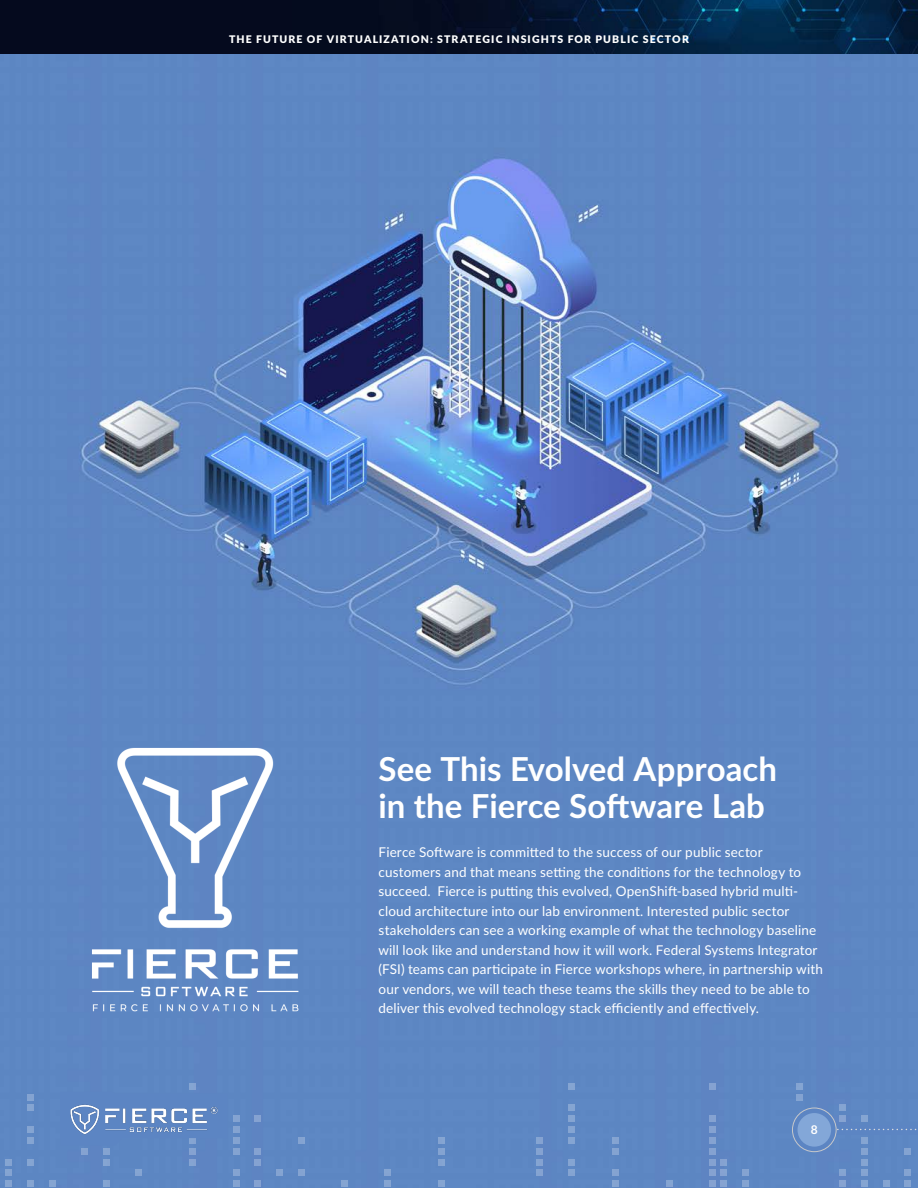
<style>
.page{position:relative;width:918px;height:1188px;background:#fff}
.page>*{position:absolute;margin:0;border:0;box-sizing:border-box;transform-origin:0 0}
.t1{font:700 33px/37.5px "Lato";color:#fff}
.t2{font:13.5px/19.5px "Lato";letter-spacing:.01em;color:#fff}
.t3{font:700 12px "Lato";color:#fff}
.t4{font:900 10.5px "Lato";letter-spacing:.11em;color:#fff}
</style>
<div class="page">
<img style="left:0;top:54px;width:918px;height:1134px">
<div style="left:0;top:0;width:918px;height:54px;background:#050a1e"></div>
<img style="left:456px;top:0;width:462px;height:54px">
<img style="left:59px;top:717px;width:274px;height:318px">
<div style="left:233px;top:1137px;width:7px;height:7px;background:#84a3d1"></div>
<div style="left:569px;top:1104px;width:6px;height:7px;background:#85a5d2"></div>
<div style="left:839px;top:1104px;width:7px;height:7px;background:#85a5d2"></div>
<div style="left:5px;top:1180px;width:7px;height:7px;background:#85a5d2"></div>
<div style="left:709px;top:1126px;width:7px;height:7px;background:#85a2d1"></div>
<div style="left:709px;top:1148px;width:7px;height:7px;background:#85a2d1"></div>
<div style="left:341px;top:1180px;width:7px;height:7px;background:#85a5d2"></div>
<div style="left:189px;top:1148px;width:7px;height:7px;background:#85a2d1"></div>
<svg style="left:569px;top:1159px;width:6px;height:6px"></svg>
<div style="left:904px;top:1148px;width:7px;height:7px;background:#84a3d1"></div>
<div style="left:27px;top:1159px;width:7px;height:6px;background:#85a5d2"></div>
<div style="left:536px;top:1169px;width:7px;height:7px;background:#85a3d1"></div>
<div style="left:81px;top:1148px;width:7px;height:7px;background:#85a2d1"></div>
<div style="left:298px;top:1169px;width:7px;height:7px;background:#84a3d1"></div>
<div style="left:254px;top:1180px;width:7px;height:7px;background:#85a2d1"></div>
<div style="left:569px;top:1083px;width:6px;height:7px;background:#85a5d2"></div>
<div style="left:720px;top:1159px;width:7px;height:6px;background:#85a2d1"></div>
<div style="left:27px;top:1094px;width:7px;height:7px;background:#84a3d1"></div>
<div style="left:135px;top:1169px;width:7px;height:7px;background:#85a5d2"></div>
<div style="left:384px;top:1169px;width:7px;height:7px;background:#85a5d2"></div>
<div style="left:536px;top:1137px;width:7px;height:7px;background:#85a3d1"></div>
<div style="left:666px;top:1180px;width:7px;height:7px;background:#85a4d2"></div>
<div style="left:254px;top:1115px;width:7px;height:7px;background:#85a2d1"></div>
<div style="left:612px;top:1137px;width:7px;height:7px;background:#84a3d1"></div>
<div style="left:742px;top:1169px;width:7px;height:7px;background:#84a3d1"></div>
<div style="left:796px;top:1083px;width:7px;height:7px;background:#85a5d2"></div>
<div style="left:861px;top:1115px;width:7px;height:7px;background:#85a5d2"></div>
<div style="left:709px;top:1083px;width:7px;height:7px;background:#85a2d1"></div>
<div style="left:276px;top:1169px;width:7px;height:7px;background:#84a3d1"></div>
<div style="left:189px;top:1083px;width:7px;height:7px;background:#85a5d2"></div>
<div style="left:439px;top:1137px;width:6px;height:7px;background:#85a4d1"></div>
<div style="left:27px;top:1180px;width:7px;height:7px;background:#85a5d2"></div>
<div style="left:720px;top:1180px;width:7px;height:7px;background:#86a3d2"></div>
<div style="left:233px;top:1148px;width:7px;height:7px;background:#84a3d1"></div>
<div style="left:298px;top:1137px;width:7px;height:7px;background:#84a3d1"></div>
<div style="left:439px;top:1148px;width:6px;height:7px;background:#84a3d1"></div>
<div style="left:569px;top:1115px;width:6px;height:7px;background:#85a5d2"></div>
<div style="left:569px;top:1169px;width:6px;height:7px;background:#85a5d2"></div>
<div style="left:103px;top:1180px;width:7px;height:7px;background:#85a5d2"></div>
<div style="left:5px;top:1169px;width:7px;height:7px;background:#84a3d1"></div>
<div style="left:103px;top:1148px;width:7px;height:7px;background:#84a3d1"></div>
<div style="left:189px;top:1159px;width:7px;height:6px;background:#85a3d2"></div>
<div style="left:254px;top:1159px;width:7px;height:6px;background:#85a2d1"></div>
<div style="left:569px;top:1126px;width:6px;height:7px;background:#85a5d2"></div>
<div style="left:709px;top:1137px;width:7px;height:7px;background:#85a2d1"></div>
<div style="left:720px;top:1169px;width:7px;height:7px;background:#85a3d2"></div>
<div style="left:233px;top:1115px;width:7px;height:7px;background:#84a3d1"></div>
<div style="left:612px;top:1180px;width:7px;height:7px;background:#84a3d1"></div>
<div style="left:233px;top:1180px;width:7px;height:7px;background:#84a3d1"></div>
<div style="left:384px;top:1180px;width:7px;height:7px;background:#85a5d2"></div>
<div style="left:439px;top:1180px;width:6px;height:7px;background:#85a5d2"></div>
<div style="left:709px;top:1180px;width:7px;height:7px;background:#85a2d1"></div>
<div style="left:27px;top:1104px;width:7px;height:7px;background:#85a5d2"></div>
<div style="left:27px;top:1137px;width:7px;height:7px;background:#85a5d2"></div>
<div style="left:103px;top:1159px;width:7px;height:6px;background:#85a5d2"></div>
<div style="left:233px;top:1126px;width:7px;height:7px;background:#84a3d1"></div>
<div style="left:233px;top:1169px;width:7px;height:7px;background:#84a3d1"></div>
<div style="left:536px;top:1148px;width:7px;height:7px;background:#85a3d1"></div>
<div style="left:536px;top:1159px;width:7px;height:6px;background:#85a3d1"></div>
<div style="left:612px;top:1148px;width:7px;height:7px;background:#84a3d1"></div>
<div style="left:709px;top:1115px;width:7px;height:7px;background:#85a2d1"></div>
<div style="left:709px;top:1169px;width:7px;height:7px;background:#85a2d1"></div>
<div style="left:861px;top:1137px;width:7px;height:7px;background:#85a5d2"></div>
<div style="left:861px;top:1159px;width:7px;height:6px;background:#85a5d2"></div>
<div style="left:904px;top:1169px;width:7px;height:7px;background:#84a3d1"></div>
<div style="left:742px;top:1180px;width:7px;height:7px;background:#84a3d1"></div>
<div style="left:839px;top:1115px;width:7px;height:7px;background:#87a3d2"></div>
<div style="left:861px;top:1169px;width:7px;height:7px;background:#85a5d2"></div>
<div style="left:861px;top:1180px;width:7px;height:7px;background:#85a5d2"></div>
<div style="left:883px;top:1180px;width:7px;height:7px;background:#85a5d2"></div>
<div style="left:839px;top:1180px;width:7px;height:7px;background:#87a3d2"></div>
<div style="left:904px;top:1180px;width:7px;height:7px;background:#84a3d1"></div>
<div style="left:796px;top:1094px;width:7px;height:7px;background:#84a3d1"></div>
<div style="left:839px;top:1169px;width:7px;height:7px;background:#85a4d2"></div>
<div style="left:861px;top:1148px;width:7px;height:7px;background:#84a3d1"></div>
<div style="left:5px;top:1159px;width:7px;height:6px;background:#85a5d2"></div>
<div style="left:27px;top:1126px;width:7px;height:7px;background:#85a5d2"></div>
<div style="left:612px;top:1169px;width:7px;height:7px;background:#84a3d1"></div>
<div style="left:709px;top:1159px;width:7px;height:6px;background:#85a2d1"></div>
<div style="left:49px;top:1180px;width:6px;height:7px;background:#85a5d2"></div>
<div style="left:569px;top:1137px;width:6px;height:7px;background:#85a5d2"></div>
<div style="left:254px;top:1148px;width:7px;height:7px;background:#85a2d1"></div>
<svg style="left:439px;top:1159px;width:6px;height:6px"></svg>
<div style="left:60px;top:1092px;width:167px;height:54px;background:#5c85c3"></div>
<div style="left:827px;top:1125px;width:91px;height:10px;background:#5c85c3"></div>
<svg style="left:836px;top:1129px;width:81px;height:1px"></svg>
<svg style="left:792px;top:1108px;width:44px;height:44px"></svg>
<div style="left:792px;top:1108px;width:44px;height:44px;border:1px solid #c7c8ca;border-radius:50%"></div>
<img style="left:66px;top:1097px;width:156px;height:45px">
<div style="left:798px;top:1113px;width:33px;height:34px;background:#83a7d8;border-radius:50%"></div>
<p class="t4" style="left:229px;top:31px;width:461px">THE FUTURE OF VIRTUALIZATION: STRATEGIC INSIGHTS FOR PUBLIC SECTOR</p>
<p class="t1" style="left:379px;top:749px;width:400px">See This Evolved Approach in the Fierce Software Lab</p>
<p class="t2" style="left:379px;top:842px;width:446px">Fierce Software is committed to the success of our public sector customers and that means setting the conditions for the technology to succeed. Fierce is putting this evolved, OpenShift-based hybrid multi&shy;cloud architecture into our lab environment. Interested public sector stakeholders can see a working example of what the technology baseline will look like and understand how it will work. Federal Systems Integrator (FSI) teams can participate in Fierce workshops where, in partnership with our vendors, we will teach these teams the skills they need to be able to deliver this evolved technology stack efficiently and effectively.</p>
<p class="t3" style="left:811px;top:1120px;width:8px">8</p>
</div>
